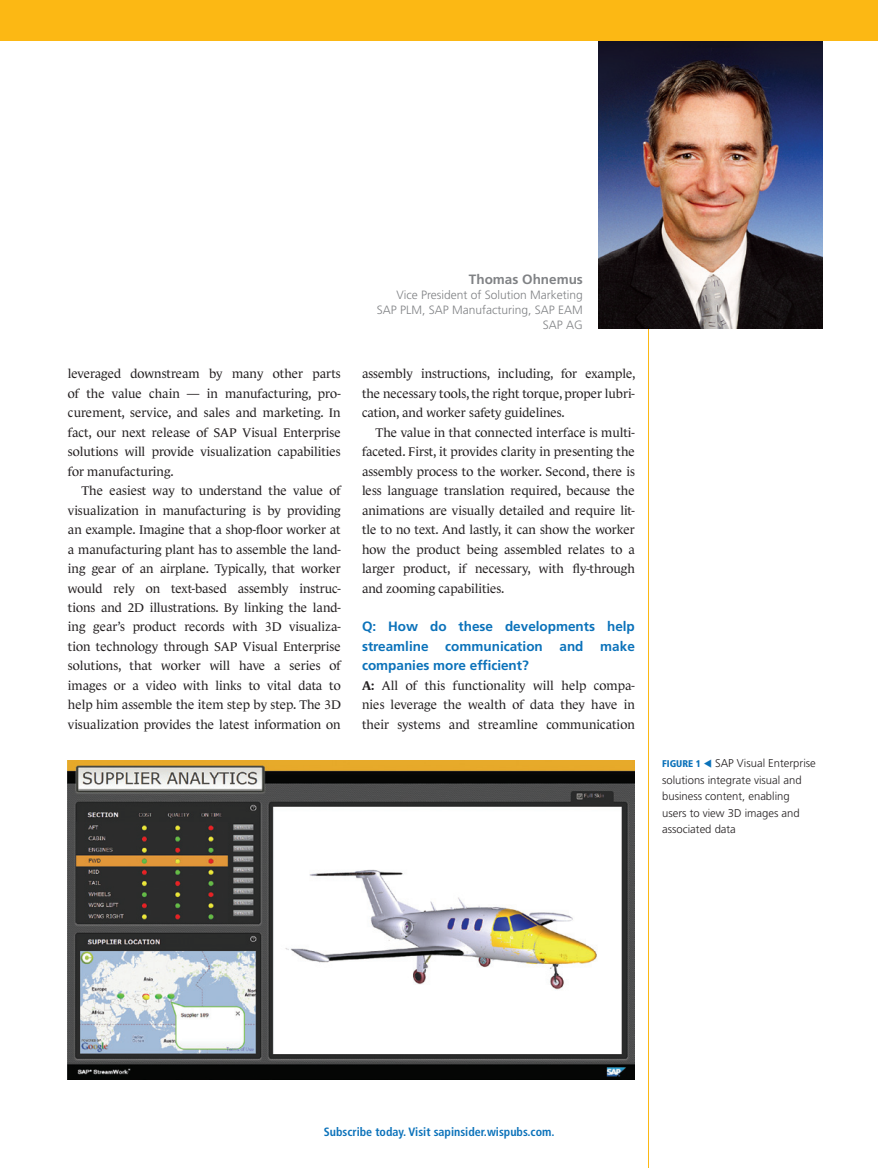
<style>
.page{position:relative;width:878px;height:1168px;background:#fff}
.page>*{position:absolute;margin:0;border:0;box-sizing:border-box;transform-origin:0 0}
.Question{font:700 13.5px/19.5px "Frutiger LT Std";color:#0b72ba;text-align:justify}
.Author_bio{font:700 13.5px "Frutiger LT Std";color:#808285}
.Body_text{font:12.75px/19.5px "Le Monde Journal Std";color:#231f20;text-align:justify}
.Author_bio-2{font:300 12px/15px "Frutiger LT Std";color:#808285;text-align:right}
.MASTER_-_footer_mont{font:700 condensed 12px "Frutiger LT Std";color:#0b72ba}
.Figure_caption{font:300 11.25px/16.5px "Frutiger LT Std";color:#231f20}
.s1{font-weight:700}
.s2{font-weight:900;font-stretch:condensed;font-size:9.75px;color:#0b72ba}
.s3{color:#0b72ba}
</style>
<div class="page">
<hr style="left:648px;top:0;width:1px;height:1168px;background:#fcb814">
<img style="left:598px;top:40px;width:224px;height:288px">
<img style="left:68px;top:760px;width:566px;height:319px">
<div style="left:0;top:0;width:878px;height:40px;background:#fcb814"></div>
<p class="Body_text" style="left:68px;top:364px;width:274px">leveraged downstream by many other parts of the value chain — in manufacturing, pro&shy;curement, service, and sales and marketing. In fact, our next release of SAP Visual Enterprise solutions will provide visualization capabilities for manufacturing.</p>
<p class="Body_text" style="left:68px;top:481px;width:274px;text-indent:14px">The easiest way to understand the value of visualization in manufacturing is by providing an example. Imagine that a shop-floor worker at a manufacturing plant has to assemble the land&shy;ing gear of an airplane. Typically, that worker would rely on text-based assembly instruc&shy;tions and 2D illustrations. By linking the land&shy;ing gear’s product records with 3D visualiza&shy;tion technology through SAP Visual Enterprise solutions, that worker will have a series of images or a video with links to vital data to help him assemble the item step by step. The 3D visualization provides the latest information on</p>
<p class="Author_bio" style="left:469px;top:271px;width:116px">Thomas Ohnemus</p>
<p class="Author_bio-2" style="left:377px;top:287px;width:208px">Vice President of Solution Marketing<br>SAP PLM, SAP Manufacturing, SAP EAM<br>SAP AG</p>
<p class="Body_text" style="left:362px;top:364px;width:275px">assembly instructions, including, for example, the necessary tools, the right torque, proper lubri&shy;cation, and worker safety guidelines.</p>
<p class="Body_text" style="left:362px;top:423px;width:274px;text-indent:14px">The value in that connected interface is multi&shy;faceted. First, it provides clarity in presenting the assembly process to the worker. Second, there is less language translation required, because the animations are visually detailed and require lit&shy;tle to no text. And lastly, it can show the worker how the product being assembled relates to a larger product, if necessary, with fly-through and zooming capabilities.</p>
<p class="Question" style="left:362px;top:617px;width:274px">Q: How do these developments help streamline communication and make companies more efficient?</p>
<p class="Body_text" style="left:362px;top:676px;width:274px"><span class="s1">A:</span> All of this functionality will help compa&shy;nies leverage the wealth of data they have in their systems and streamline communication</p>
<p class="Figure_caption" style="left:662px;top:755px;width:155px"><span class="s2">FIGURE 1</span> <span class="s3">▼</span> SAP Visual Enterprise solutions integrate visual and business content, enabling users to view 3D images and associated data</p>
<p class="MASTER_-_footer_mont" style="left:324px;top:1125px;width:232px">Subscribe today. Visit sapinsider.wispubs.com.</p>
</div>
